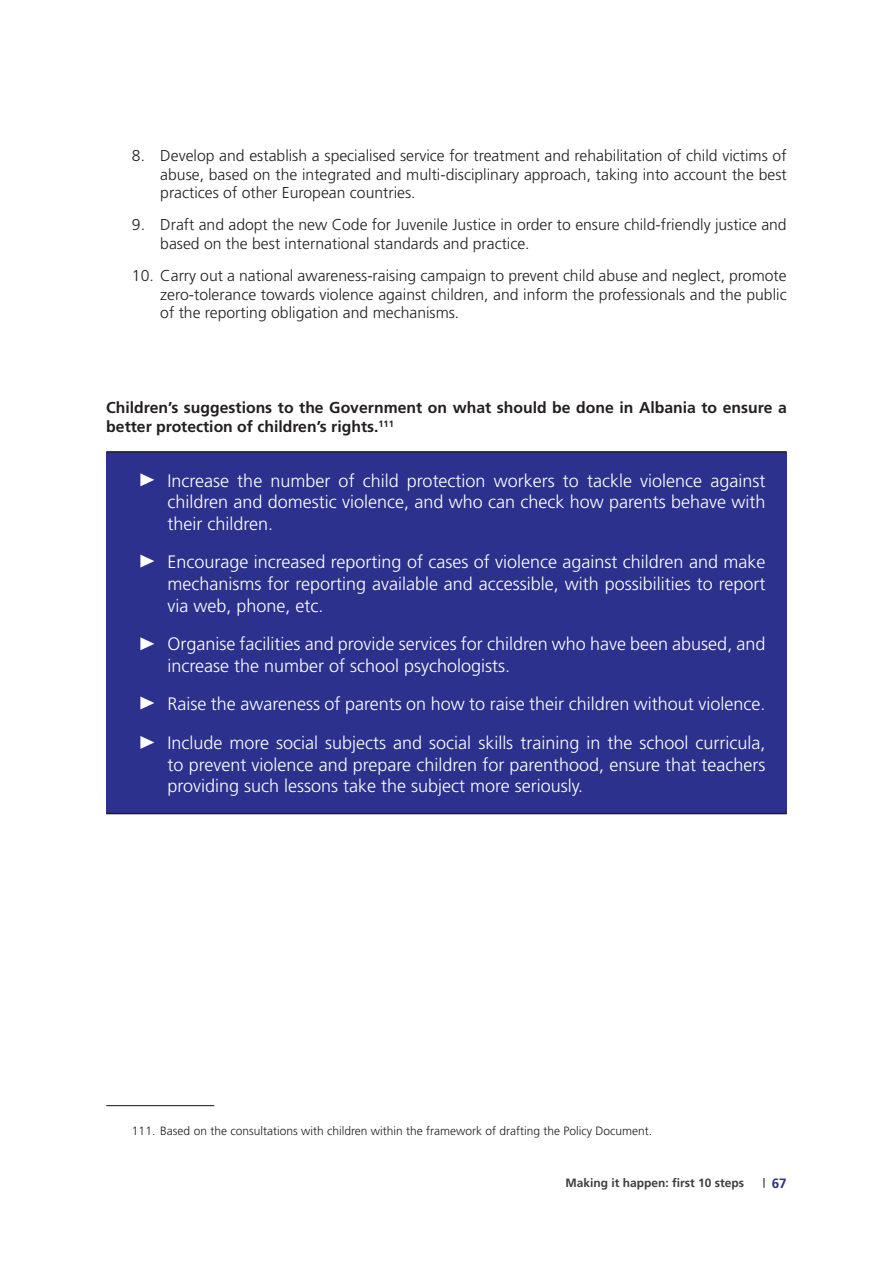
<style>
.page{position:relative;width:893px;height:1263px;background:#fff}
.page>*{position:absolute;margin:0;border:0;box-sizing:border-box;transform-origin:0 0}
.t1{font:300 18px/21.6px "Frutiger LT Std";color:#fff;text-align:justify}
.text{font:300 15.75px/18.9px "Frutiger LT Std";color:#231f20;text-align:justify}
.text-2{font:700 15.75px/18.9px "Frutiger LT Std";color:#231f20}
.t2{font:700 13.5px "Frutiger LT Std";color:#2b318d}
.foot{font:300 12px "Frutiger LT Std";color:#231f20}
.t3{font:700 12px "Frutiger LT Std";color:#3e3e3f}
</style>
<div class="page">
<div style="left:106px;top:452px;width:681px;height:361px;background:#2b318d"></div>
<hr style="left:106px;top:451px;width:681px;height:2px;background:#231f20">
<hr style="left:106px;top:813px;width:681px;height:1px;background:#231f20">
<hr style="left:106px;top:1105px;width:108px;height:1px;background:#231f20">
<svg style="left:140px;top:473px;width:14px;height:13px"></svg>
<svg style="left:140px;top:555px;width:14px;height:12px"></svg>
<svg style="left:140px;top:637px;width:14px;height:13px"></svg>
<svg style="left:140px;top:696px;width:14px;height:13px"></svg>
<svg style="left:140px;top:736px;width:14px;height:13px"></svg>
<p class="text" style="left:160px;top:146px;width:628px;text-indent:-28px">8. Develop and establish a specialised service for treatment and rehabilitation of child victims of abuse, based on the integrated and multi-disciplinary approach, taking into account the best practices of other European countries.</p>
<p class="text" style="left:160px;top:215px;width:628px;text-indent:-28px">9. Draft and adopt the new Code for Juvenile Justice in order to ensure child-friendly justice and based on the best international standards and practice.</p>
<p class="text" style="left:160px;top:266px;width:628px;text-indent:-28px">10. Carry out a national awareness-raising campaign to prevent child abuse and neglect, promote zero-tolerance towards violence against children, and inform the professionals and the public of the reporting obligation and mechanisms.</p>
<p class="text-2" style="left:106px;top:399px;width:682px">Children’s suggestions to the Government on what should be done in Albania to ensure a better protection of children’s rights.<sup>111</sup></p>
<p class="t1" style="left:167px;top:470px;width:599px;text-indent:-27px">• Increase the number of child protection workers to tackle violence against children and domestic violence, and who can check how parents behave with their children.</p>
<p class="t1" style="left:167px;top:552px;width:599px;text-indent:-27px">• Encourage increased reporting of cases of violence against children and make mechanisms for reporting available and accessible, with possibilities to report via web, phone, etc.</p>
<p class="t1" style="left:167px;top:633px;width:599px;text-indent:-27px">• Organise facilities and provide services for children who have been abused, and increase the number of school psychologists.</p>
<p class="t1" style="left:140px;top:694px;width:626px">• Raise the awareness of parents on how to raise their children without violence.</p>
<p class="t1" style="left:167px;top:732px;width:599px;text-indent:-27px">• Include more social subjects and social skills training in the school curricula, to prevent violence and prepare children for parenthood, ensure that teachers providing such lessons take the subject more seriously.</p>
<p class="foot" style="left:132px;top:1124px;width:522px">111. Based on the consultations with children within the framework of drafting the Policy Document.</p>
<p class="t3" style="left:565px;top:1176px;width:180px">Making it happen: first 10 steps</p>
<p class="t2" style="left:772px;top:1175px;width:17px">67</p>
</div>
